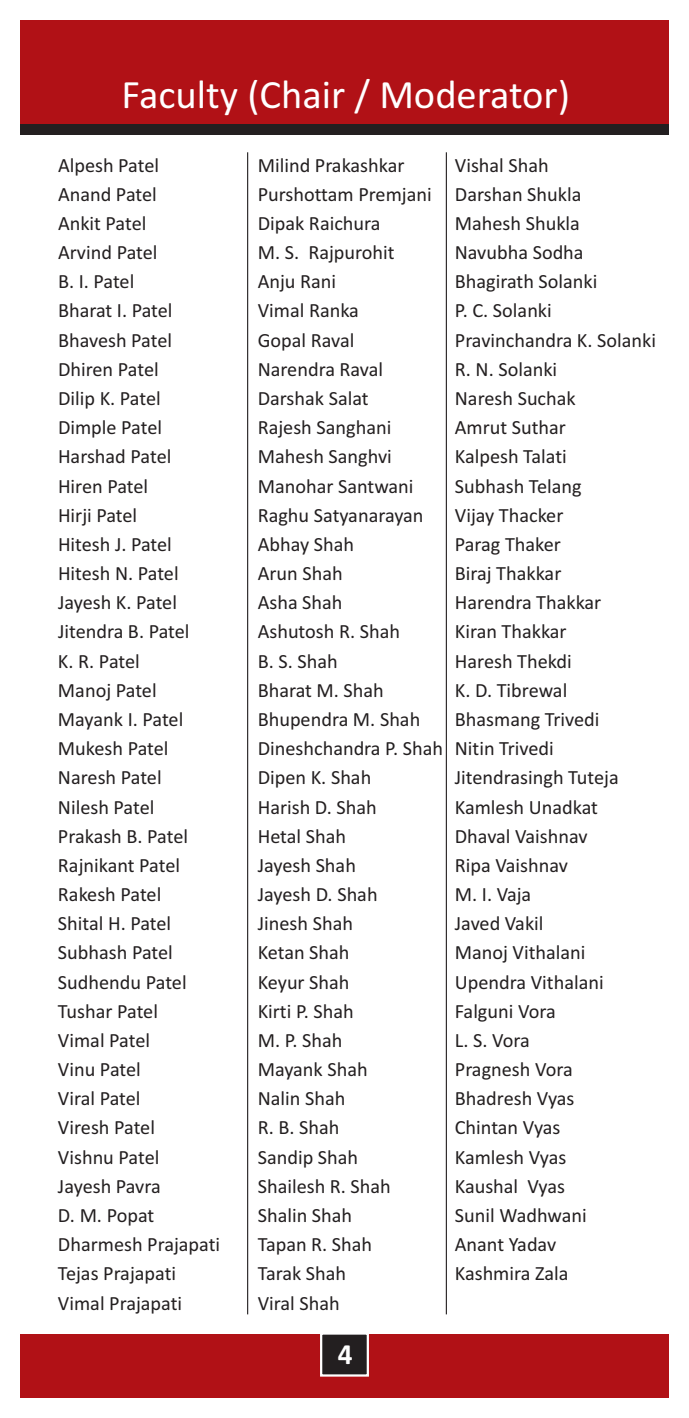
<style>
.page{position:relative;width:689px;height:1418px;background:#fff}
.page>*{position:absolute;margin:0;border:0;box-sizing:border-box;transform-origin:0 0}
.t1{font:40.5px "Calibri";color:#fff}
.t2{font:700 29.25px "Calibri";color:#fff}
.t3{font:20.25px/29.2px "Calibri";color:#231f20}
</style>
<div class="page">
<div style="left:20px;top:20px;width:648px;height:115px;background:#231f20"></div>
<div style="left:20px;top:1334px;width:648px;height:63px;background:#b11116"></div>
<div style="left:20px;top:20px;width:648px;height:104px;background:#b11116"></div>
<hr style="left:247px;top:152px;width:1px;height:1162px;background:#231f20">
<hr style="left:445px;top:152px;width:2px;height:1162px;background:#231f20">
<svg style="left:320px;top:1334px;width:49px;height:43px;background:#454141"></svg>
<h1 class="t1" style="left:121px;top:78px;width:450px">Faculty (Chair / Moderator)</h1>
<p class="t3" style="left:58px;top:152px;width:164px">Alpesh Patel<br>Anand Patel<br>Ankit Patel<br>Arvind Patel<br>B. I. Patel<br>Bharat I. Patel<br>Bhavesh Patel<br>Dhiren Patel<br>Dilip K. Patel<br>Dimple Patel<br>Harshad Patel<br>Hiren Patel<br>Hirji Patel<br>Hitesh J. Patel<br>Hitesh N. Patel<br>Jayesh K. Patel<br>Jitendra B. Patel<br>K. R. Patel<br>Manoj Patel<br>Mayank I. Patel<br>Mukesh Patel<br>Naresh Patel<br>Nilesh Patel<br>Prakash B. Patel<br>Rajnikant Patel<br>Rakesh Patel<br>Shital H. Patel<br>Subhash Patel<br>Sudhendu Patel<br>Tushar Patel<br>Vimal Patel<br>Vinu Patel<br>Viral Patel<br>Viresh Patel<br>Vishnu Patel<br>Jayesh Pavra<br>D. M. Popat<br>Dharmesh Prajapati<br>Tejas Prajapati<br>Vimal Prajapati</p>
<p class="t3" style="left:258px;top:152px;width:187px">Milind Prakashkar<br>Purshottam Premjani<br>Dipak Raichura<br>M. S. Rajpurohit<br>Anju Rani<br>Vimal Ranka<br>Gopal Raval<br>Narendra Raval<br>Darshak Salat<br>Rajesh Sanghani<br>Mahesh Sanghvi<br>Manohar Santwani<br>Raghu Satyanarayan<br>Abhay Shah<br>Arun Shah<br>Asha Shah<br>Ashutosh R. Shah<br>B. S. Shah<br>Bharat M. Shah<br>Bhupendra M. Shah<br>Dineshchandra P. Shah<br>Dipen K. Shah<br>Harish D. Shah<br>Hetal Shah<br>Jayesh Shah<br>Jayesh D. Shah<br>Jinesh Shah<br>Ketan Shah<br>Keyur Shah<br>Kirti P. Shah<br>M. P. Shah<br>Mayank Shah<br>Nalin Shah<br>R. B. Shah<br>Sandip Shah<br>Shailesh R. Shah<br>Shalin Shah<br>Tapan R. Shah<br>Tarak Shah<br>Viral Shah</p>
<p class="t3" style="left:455px;top:152px;width:203px">Vishal Shah<br>Darshan Shukla<br>Mahesh Shukla<br>Navubha Sodha<br>Bhagirath Solanki<br>P. C. Solanki<br>Pravinchandra K. Solanki<br>R. N. Solanki<br>Naresh Suchak<br>Amrut Suthar<br>Kalpesh Talati<br>Subhash Telang<br>Vijay Thacker<br>Parag Thaker<br>Biraj Thakkar<br>Harendra Thakkar<br>Kiran Thakkar<br>Haresh Thekdi<br>K. D. Tibrewal<br>Bhasmang Trivedi<br>Nitin Trivedi<br>Jitendrasingh Tuteja<br>Kamlesh Unadkat<br>Dhaval Vaishnav<br>Ripa Vaishnav<br>M. I. Vaja<br>Javed Vakil<br>Manoj Vithalani<br>Upendra Vithalani<br>Falguni Vora<br>L. S. Vora<br>Pragnesh Vora<br>Bhadresh Vyas<br>Chintan Vyas<br>Kamlesh Vyas<br>Kaushal Vyas<br>Sunil Wadhwani<br>Anant Yadav<br>Kashmira Zala</p>
<h2 class="t2" style="left:338px;top:1341px;width:16px">4</h2>
</div>
